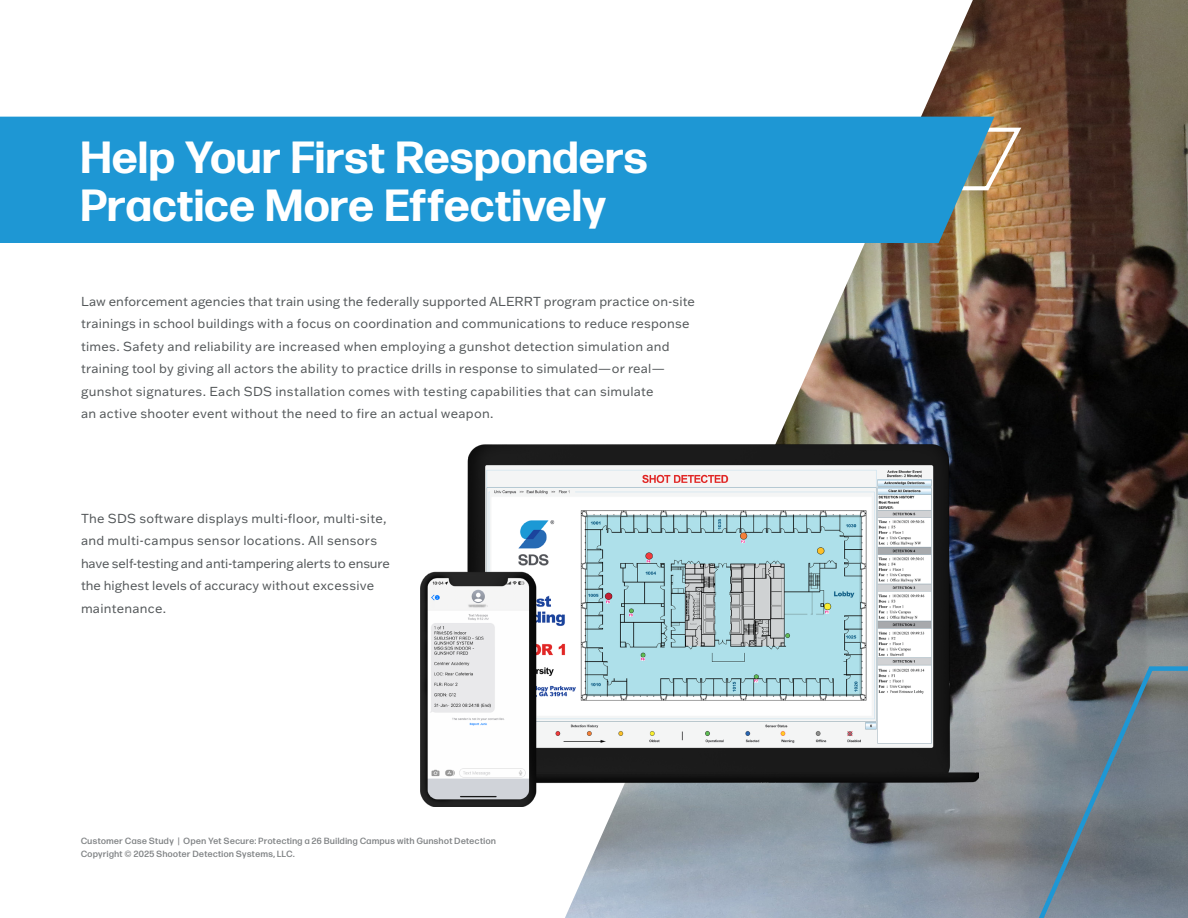
<style>
.page{position:relative;width:1188px;height:918px;background:#fff}
.page>*{position:absolute;margin:0;border:0;box-sizing:border-box;transform-origin:0 0}
.t1{font:700 45px/48px "Forma DJR Display";letter-spacing:.025em;color:#fff}
.Body{font:12.75px/22.5px "Franklin Gothic ATF";letter-spacing:.015em;color:#535759}
.t2{font:500 9px/13.5px "Forma DJR Display";letter-spacing:.06em;color:#808385}
</style>
<div class="page">
<img style="left:565px;top:0;width:623px;height:918px">
<svg style="left:994px;top:124px;width:29px;height:68px;background:#c09668"></svg>
<div style="left:0;top:117px;width:994px;height:126px;background:#1e97d4"></div>
<svg style="left:1000px;top:664px;width:188px;height:254px;background:#737d86"></svg>
<img style="left:421px;top:444px;width:557px;height:362px">
<p class="t1" style="left:81px;top:132px;width:568px">Help Your First Responders<br>Practice More Effectively</p>
<p class="Body" style="left:81px;top:290px;width:615px">Law enforcement agencies that train using the federally supported ALERRT program practice on-site trainings in school buildings with a focus on coordination and communications to reduce response times. Safety and reliability are increased when employing a gunshot detection simulation and training tool by giving all actors the ability to practice drills in response to simulated—or real— gunshot signatures. Each SDS installation comes with testing capabilities that can simulate<br>an active shooter event without the need to fire an actual weapon.</p>
<p class="Body" style="left:81px;top:507px;width:310px">The SDS software displays multi-floor, multi-site, and multi-campus sensor locations. All sensors have self-testing and anti-tampering alerts to ensure the highest levels of accuracy without excessive maintenance.</p>
<p class="t2" style="left:81px;top:834px;width:416px">Customer Case Study | Open Yet Secure: Protecting a 26 Building Campus with Gunshot Detection<br>Copyright © 2025 Shooter Detection Systems, LLC.</p>
</div>
